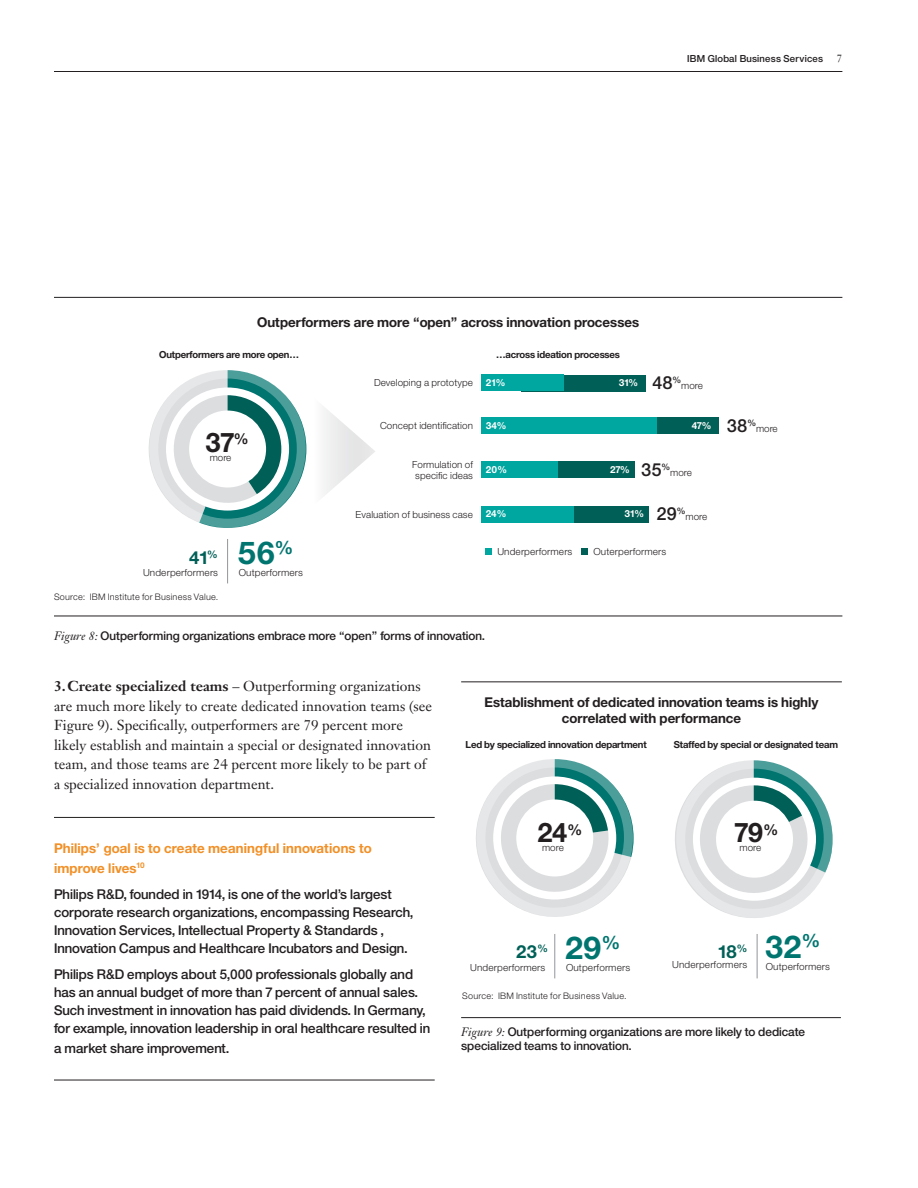
<style>
.page{position:relative;width:918px;height:1188px;background:#fff}
.page>*{position:absolute;margin:0;border:0;box-sizing:border-box;transform-origin:0 0}
.t1{font:31.5px "Helv Neue Boldfor IBM";color:#007570}
.t2{font:27px "Helv Neue Boldfor IBM";color:#231f20}
.t3{font:18px "Helv Neue Boldfor IBM";color:#006057}
._2C_body{font:14.25px/19.5px "Janson Text LT Pro";color:#231f20}
._4B_boxed_body__last{font:13.5px/18px "Helv Neue Mediumfor IBM";color:#231f20}
._4B_boxed_body{font:13.5px/18px "Helv Neue Mediumfor IBM";color:#231f20}
.t4{font:13.5px/16.2px "Helv Neue Boldfor IBM";color:#231f20;text-align:center}
._4A_boxed_head__colo{font:13.5px/19.5px "Helv Neue Boldfor IBM";letter-spacing:.01em;color:#f29027}
.t5{font:12px/14.4px "Helv Neue Mediumfor IBM";color:#231f20}
.t6{font:10.5px "Janson Text LT Pro";color:#231f20}
.t7{font:9.75px/11.7px "Helv Neue Lightfor IBM";letter-spacing:.01em;color:#231f20;text-align:center}
.t8{font:9.75px "Helv Neue Boldfor IBM";letter-spacing:-.015em;color:#231f20}
.t9{font:9.75px "Helv Neue Boldfor IBM";color:#fff}
.t10{font:9.75px "Helv Neue Mediumfor IBM";letter-spacing:.02em;color:#231f20}
.t11{font:9px "Helv Neue Lightfor IBM";letter-spacing:.025em;color:#231f20}
.s1{font-family:"Helv Neue Mediumfor IBM";font-size:18px;color:#231f20}
.s2{font-family:"Janson Text LT Pro";font-style:italic}
.s3{font-weight:700}
</style>
<div class="page">
<hr style="left:54px;top:71px;width:788px;height:1px;background:#231f20">
<hr style="left:54px;top:616px;width:788px;height:1px;background:#231f20">
<hr style="left:54px;top:297px;width:788px;height:1px;background:#231f20">
<div style="left:521px;top:375px;width:124px;height:16px;background:#006057"></div>
<div style="left:481px;top:375px;width:83px;height:16px;background:#00a6a0"></div>
<div style="left:537px;top:418px;width:181px;height:16px;background:#006057"></div>
<div style="left:481px;top:418px;width:176px;height:16px;background:#00a6a0"></div>
<div style="left:525px;top:462px;width:110px;height:16px;background:#006057"></div>
<div style="left:481px;top:462px;width:77px;height:16px;background:#00a6a0"></div>
<div style="left:537px;top:506px;width:112px;height:16px;background:#006057"></div>
<div style="left:481px;top:506px;width:93px;height:16px;background:#00a6a0"></div>
<svg style="left:148px;top:370px;width:158px;height:158px"></svg>
<div style="left:189px;top:411px;width:77px;height:77px;background:#fff;border-radius:50%"></div>
<hr style="left:227px;top:539px;width:1px;height:44px;background:#939598">
<div style="left:485px;top:548px;width:7px;height:7px;background:#00a6a0"></div>
<div style="left:581px;top:548px;width:7px;height:7px;background:#006057"></div>
<svg style="left:324px;top:407px;width:51px;height:88px"></svg>
<hr style="left:461px;top:681px;width:381px;height:1px;background:#231f20">
<hr style="left:461px;top:1017px;width:380px;height:1px;background:#231f20">
<svg style="left:476px;top:759px;width:158px;height:158px"></svg>
<div style="left:516px;top:800px;width:77px;height:76px;background:#fff;border-radius:50%"></div>
<svg style="left:675px;top:760px;width:158px;height:158px"></svg>
<hr style="left:757px;top:934px;width:1px;height:44px;background:#939598">
<div style="left:716px;top:801px;width:77px;height:77px;background:#fff;border-radius:50%"></div>
<hr style="left:554px;top:934px;width:1px;height:44px;background:#939598">
<hr style="left:54px;top:817px;width:381px;height:1px;background:#231f20">
<hr style="left:54px;top:1080px;width:381px;height:1px;background:#231f20">
<p class="t10" style="left:687px;top:53px;width:137px">IBM Global Business Services</p>
<p class="t6" style="left:837px;top:52px;width:7px">7</p>
<p class="t4" style="left:257px;top:314px;width:383px">Outperformers are more “open” across innovation processes</p>
<p class="t8" style="left:159px;top:348px;width:141px">Outperformers are more open…</p>
<p class="t8" style="left:496px;top:348px;width:125px">…across ideation processes</p>
<h2 class="t2" style="left:205px;top:425px;width:45px">37<sup>%</sup></h2>
<p class="t7" style="left:210px;top:451px;width:23px">more</p>
<p class="t3" style="left:189px;top:546px;width:30px">41<sup>%</sup></p>
<p class="t7" style="left:143px;top:567px;width:77px">Underperformers</p>
<p class="t11" style="left:54px;top:592px;width:165px">Source: IBM Institute for Business Value.</p>
<h1 class="t1" style="left:238px;top:533px;width:57px">56<sup>%</sup></h1>
<p class="t7" style="left:239px;top:567px;width:66px">Outperformers</p>
<p class="t7" style="left:374px;top:376px;width:100px">Developing a prototype</p>
<p class="t7" style="left:380px;top:420px;width:94px">Concept identification</p>
<p class="t7" style="left:412px;top:458px;width:62px">Formulation of specific ideas</p>
<p class="t7" style="left:356px;top:509px;width:119px">Evaluation of business case</p>
<p class="t9" style="left:486px;top:376px;width:21px">21%</p>
<p class="t9" style="left:619px;top:376px;width:64px">31% <span class="s1">48</span><sup>%</sup></p>
<p class="t7" style="left:681px;top:379px;width:23px">more</p>
<p class="t9" style="left:486px;top:419px;width:22px">34%</p>
<p class="t9" style="left:692px;top:419px;width:66px">47% <span class="s1">38</span><sup>%</sup></p>
<p class="t7" style="left:756px;top:423px;width:23px">more</p>
<p class="t9" style="left:486px;top:463px;width:23px">20%</p>
<p class="t9" style="left:610px;top:463px;width:61px">27% <span class="s1">35</span><sup>%</sup></p>
<p class="t7" style="left:670px;top:467px;width:23px">more</p>
<p class="t9" style="left:486px;top:508px;width:22px">24%</p>
<p class="t9" style="left:625px;top:508px;width:63px">31% <span class="s1">29</span><sup>%</sup></p>
<p class="t7" style="left:686px;top:510px;width:23px">more</p>
<p class="t7" style="left:497px;top:545px;width:77px">Underperformers</p>
<p class="t7" style="left:594px;top:545px;width:74px">Outerperformers</p>
<p class="t5" style="left:54px;top:628px;width:432px"><span class="s2">Figure 8:</span> Outperforming organizations embrace more “open” forms of innovation.</p>
<p class="_2C_body" style="left:54px;top:677px;width:380px"><span class="s3">3.Create specialized teams</span> – Outperforming organizations are much more likely to create dedicated innovation teams (see Figure 9). Specifically, outperformers are 79 percent more likely establish and maintain a special or designated innovation team, and those teams are 24 percent more likely to be part of a specialized innovation department.</p>
<p class="_4A_boxed_head__colo" style="left:54px;top:838px;width:319px">Philips’ goal is to create meaningful innovations to improve lives<sup>10</sup></p>
<p class="_4B_boxed_body" style="left:54px;top:885px;width:361px">Philips R&amp;D, founded in 1914, is one of the world’s largest corporate research organizations, encompassing Research, Innovation Services, Intellectual Property &amp; Standards , Innovation Campus and Healthcare Incubators and Design.</p>
<p class="_4B_boxed_body__last" style="left:54px;top:965px;width:378px">Philips R&amp;D employs about 5,000 professionals globally and has an annual budget of more than 7 percent of annual sales.<br>Such investment in innovation has paid dividends. In Germany, for example, innovation leadership in oral healthcare resulted in</p>
<p class="_4B_boxed_body__last" style="left:54px;top:1039px;width:176px">a market share improvement.</p>
<p class="t4" style="left:485px;top:694px;width:335px">Establishment of dedicated innovation teams is highly correlated with performance</p>
<p class="t8" style="left:466px;top:739px;width:183px">Led by specialized innovation department</p>
<p class="t8" style="left:674px;top:739px;width:166px">Staffed by special or designated team</p>
<h2 class="t2" style="left:537px;top:815px;width:46px">24<sup>%</sup></h2>
<p class="t7" style="left:542px;top:842px;width:23px">more</p>
<h2 class="t2" style="left:735px;top:815px;width:45px">79<sup>%</sup></h2>
<p class="t7" style="left:740px;top:842px;width:23px">more</p>
<h1 class="t1" style="left:765px;top:926px;width:57px">32<sup>%</sup></h1>
<h1 class="t1" style="left:565px;top:928px;width:57px">29<sup>%</sup></h1>
<p class="t7" style="left:566px;top:962px;width:66px">Outperformers</p>
<p class="t3" style="left:516px;top:941px;width:33px">23<sup>%</sup></p>
<p class="t3" style="left:718px;top:941px;width:31px">18<sup>%</sup></p>
<p class="t7" style="left:672px;top:959px;width:77px">Underperformers</p>
<p class="t7" style="left:470px;top:962px;width:77px">Underperformers</p>
<p class="t7" style="left:766px;top:960px;width:66px">Outperformers</p>
<p class="t11" style="left:462px;top:990px;width:165px">Source: IBM Institute for Business Value.</p>
<p class="t5" style="left:461px;top:1024px;width:345px"><span class="s2">Figure 9:</span> Outperforming organizations are more likely to dedicate specialized teams to innovation.</p>
</div>
